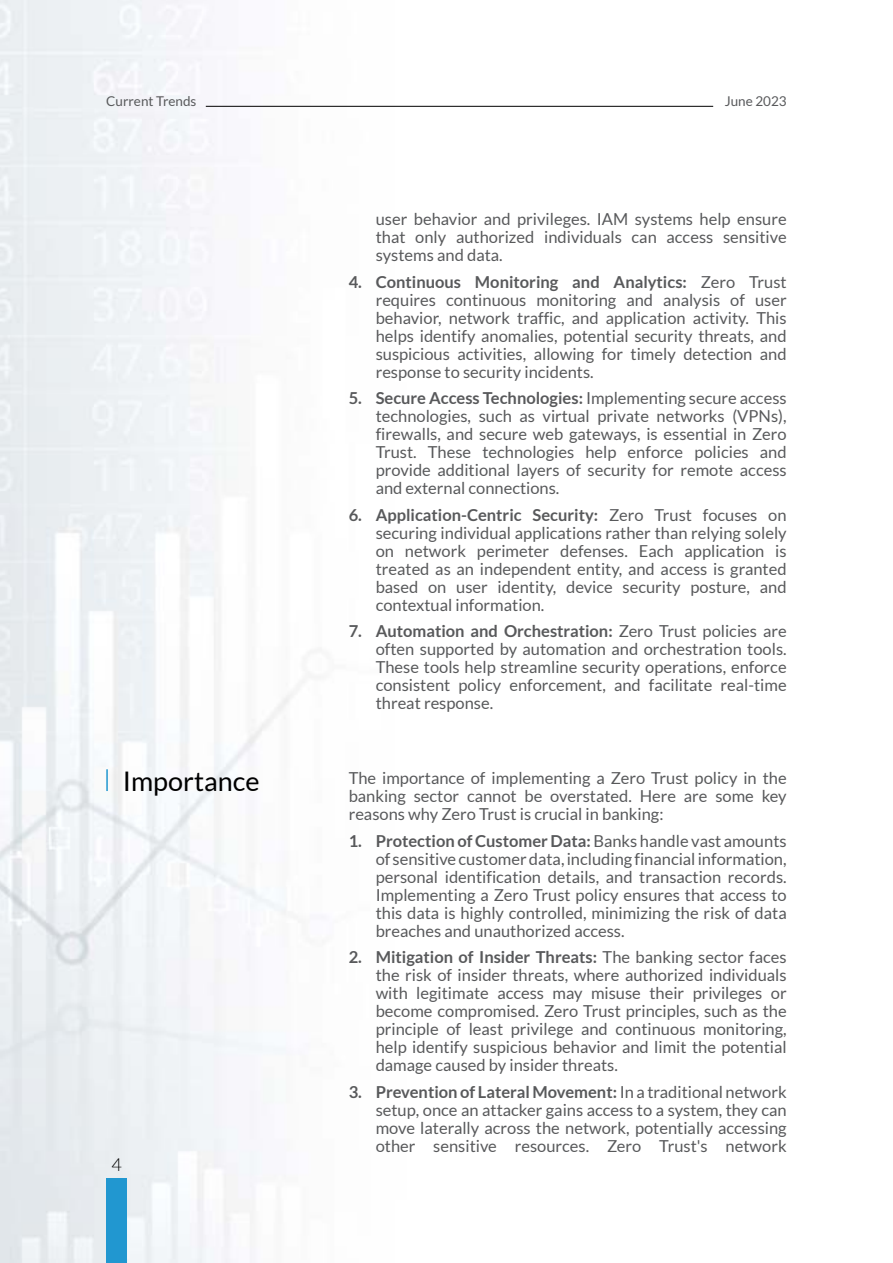
<style>
.page{position:relative;width:893px;height:1263px;background:#fff}
.page>*{position:absolute;margin:0;border:0;box-sizing:border-box;transform-origin:0 0}
.t1{font:27px "Lato";color:#000}
.t2{font:300 18px "Lato";color:#000}
.t3{font:16.5px/18px "Lato";color:#58595b;text-align:justify}
.t4{font:13.5px "Lato";color:#58595b}
.s1{font-weight:700}
</style>
<div class="page">
<hr style="left:206px;top:106px;width:507px;height:1px;background:#000">
<div style="left:106px;top:1178px;width:21px;height:85px;background:#2197d0"></div>
<hr style="left:106px;top:769px;width:2px;height:22px;background:#2197d0">
<p class="t4" style="left:106px;top:94px;width:92px">Current Trends</p>
<p class="t4" style="left:725px;top:94px;width:64px">June 2023</p>
<p class="t3" style="left:376px;top:210px;width:412px">user behavior and privileges. IAM systems help ensure that only authorized individuals can access sensitive systems and data.</p>
<p class="t3" style="left:376px;top:273px;width:412px;text-indent:-27px"><span class="s1">4. Continuous Monitoring and Analytics:</span> Zero Trust requires continuous monitoring and analysis of user behavior, network traffic, and application activity. This helps identify anomalies, potential security threats, and suspicious activities, allowing for timely detection and response to security incidents.</p>
<p class="t3" style="left:376px;top:389px;width:412px;text-indent:-27px"><span class="s1">5. Secure Access Technologies:</span> Implementing secure access technologies, such as virtual private networks (VPNs), firewalls, and secure web gateways, is essential in Zero Trust. These technologies help enforce policies and provide additional layers of security for remote access and external connections.</p>
<p class="t3" style="left:376px;top:506px;width:412px;text-indent:-27px"><span class="s1">6. Application-Centric Security:</span> Zero Trust focuses on securing individual applications rather than relying solely on network perimeter defenses. Each application is treated as an independent entity, and access is granted based on user identity, device security posture, and contextual information.</p>
<p class="t3" style="left:376px;top:622px;width:412px;text-indent:-27px"><span class="s1">7. Automation and Orchestration:</span> Zero Trust policies are often supported by automation and orchestration tools.<br>These tools help streamline security operations, enforce consistent policy enforcement, and facilitate real-time threat response.</p>
<h1 class="t1" style="left:123px;top:766px;width:138px">Importance</h1>
<p class="t3" style="left:349px;top:769px;width:439px">The importance of implementing a Zero Trust policy in the banking sector cannot be overstated. Here are some key reasons why Zero Trust is crucial in banking:</p>
<p class="t3" style="left:376px;top:832px;width:412px;text-indent:-27px"><span class="s1">1. Protection of Customer Data:</span> Banks handle vast amounts of sensitive customer data, including financial information, personal identification details, and transaction records.<br>Implementing a Zero Trust policy ensures that access to this data is highly controlled, minimizing the risk of data breaches and unauthorized access.</p>
<p class="t3" style="left:376px;top:948px;width:412px;text-indent:-27px"><span class="s1">2. Mitigation of Insider Threats:</span> The banking sector faces the risk of insider threats, where authorized individuals with legitimate access may misuse their privileges or become compromised. Zero Trust principles, such as the principle of least privilege and continuous monitoring, help identify suspicious behavior and limit the potential damage caused by insider threats.</p>
<p class="t3" style="left:376px;top:1083px;width:413px;text-indent:-27px"><span class="s1">3. Prevention of Lateral Movement:</span> In a traditional network setup, once an attacker gains access to a system, they can move laterally across the network, potentially accessing other sensitive resources. Zero Trust's network</p>
<p class="t2" style="left:112px;top:1155px;width:12px">4</p>
</div>
